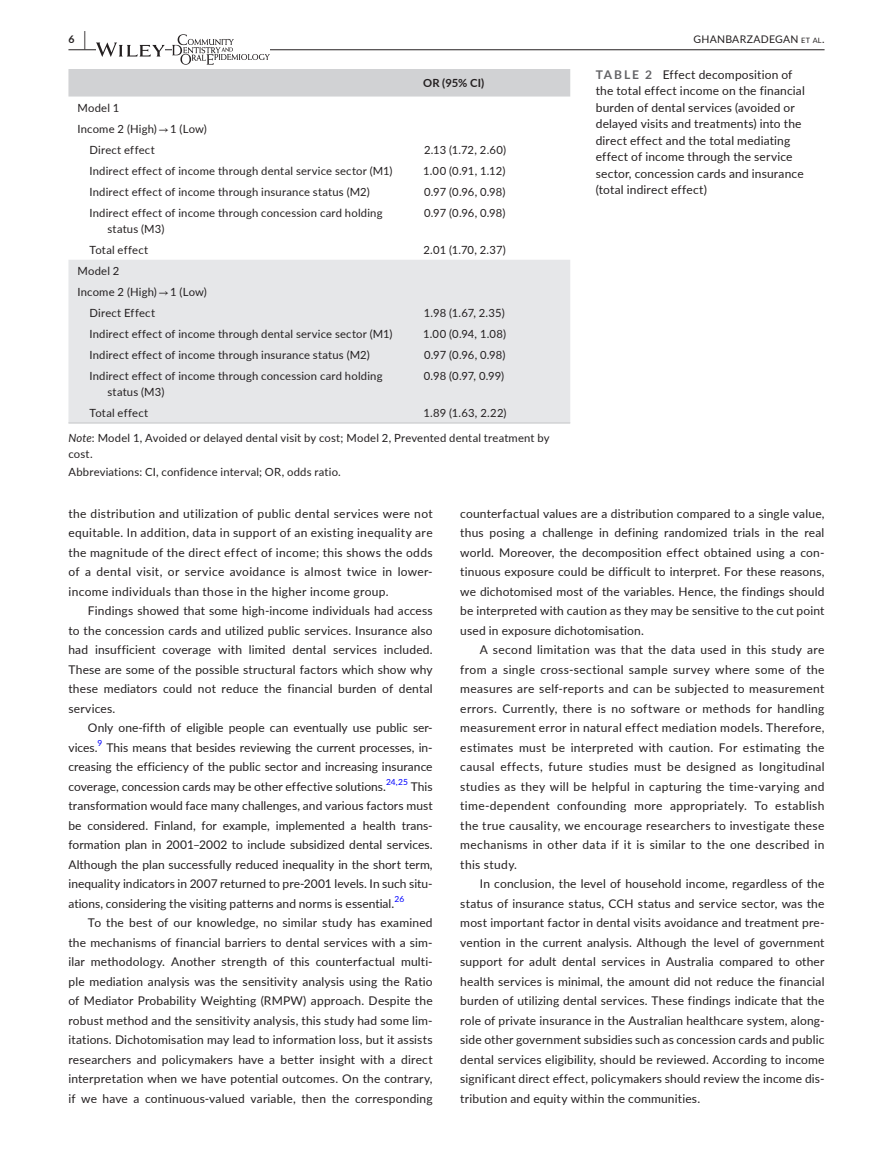
<style>
.page{position:relative;width:893px;height:1174px;background:#fff}
.page>*{position:absolute;margin:0;border:0;box-sizing:border-box;transform-origin:0 0}
.t1{font:12px/19.5px "Lato";letter-spacing:.015em;color:#231f20;text-align:justify}
.t2{font:11.25px/15.8px "Lato";letter-spacing:.015em;color:#231f20}
.t3{font:700 11.25px "Lato";color:#231f20}
.t4{font:10.5px "Lato";letter-spacing:.025em;color:#231f20}
.t5{font:700 10.5px "Lato";color:#231f20}
.t6{font:8.4px "Lato";color:#00f}
.s1{font-size:19.5px}
.s2{font-size:7.35px}
.s3{font-family:"STIX"}
.s4{font-style:italic}
.s5{font-weight:700;color:#636366}
</style>
<div class="page">
<hr style="left:68px;top:49px;width:756px;height:1px;background:#231f20">
<svg style="left:96px;top:42px;width:69px;height:15px"></svg>
<img style="left:172px;top:35px;width:97px;height:30px">
<div style="left:68px;top:69px;width:502px;height:28px;background:#d1d2d4"></div>
<div style="left:68px;top:260px;width:502px;height:162px;background:#e6e7e9"></div>
<hr style="left:68px;top:422px;width:346px;height:2px;background:#d1d2d4">
<hr style="left:414px;top:422px;width:156px;height:2px;background:#d1d2d4">
<p class="t5" style="left:68px;top:31px;width:19px">6 <span class="s1">|</span></p>
<p class="t4" style="left:694px;top:31px;width:132px">GHANBARZADEGAN <span class="s2">et al</span>.</p>
<p class="t3" style="left:423px;top:75px;width:63px">OR (95% CI)</p>
<p class="t2" style="left:77px;top:99px;width:43px">Model 1</p>
<p class="t2" style="left:77px;top:120px;width:131px">Income 2 (High) <span class="s3">→</span> 1 (Low)</p>
<p class="t2" style="left:89px;top:141px;width:67px">Direct effect</p>
<p class="t2" style="left:424px;top:141px;width:84px">2.13 (1.72, 2.60)</p>
<p class="t2" style="left:89px;top:162px;width:305px">Indirect effect of income through dental service sector (M1)</p>
<p class="t2" style="left:423px;top:162px;width:84px">1.00 (0.91, 1.12)</p>
<p class="t2" style="left:89px;top:183px;width:282px">Indirect effect of income through insurance status (M2)</p>
<p class="t2" style="left:424px;top:183px;width:83px">0.97 (0.96, 0.98)</p>
<p class="t2" style="left:107px;top:204px;width:277px;text-indent:-18px">Indirect effect of income through concession card holding status (M3)</p>
<p class="t2" style="left:424px;top:204px;width:83px">0.97 (0.96, 0.98)</p>
<p class="t2" style="left:89px;top:241px;width:60px">Total effect</p>
<p class="t2" style="left:423px;top:241px;width:84px">2.01 (1.70, 2.37)</p>
<p class="t2" style="left:77px;top:262px;width:43px">Model 2</p>
<p class="t2" style="left:77px;top:283px;width:131px">Income 2 (High) <span class="s3">→</span> 1 (Low)</p>
<p class="t2" style="left:89px;top:304px;width:67px">Direct Effect</p>
<p class="t2" style="left:424px;top:304px;width:82px">1.98 (1.67, 2.35)</p>
<p class="t2" style="left:89px;top:325px;width:305px">Indirect effect of income through dental service sector (M1)</p>
<p class="t2" style="left:423px;top:325px;width:85px">1.00 (0.94, 1.08)</p>
<p class="t2" style="left:89px;top:347px;width:282px">Indirect effect of income through insurance status (M2)</p>
<p class="t2" style="left:424px;top:347px;width:83px">0.97 (0.96, 0.98)</p>
<p class="t2" style="left:107px;top:368px;width:277px;text-indent:-18px">Indirect effect of income through concession card holding status (M3)</p>
<p class="t2" style="left:424px;top:368px;width:82px">0.98 (0.97, 0.99)</p>
<p class="t2" style="left:89px;top:404px;width:60px">Total effect</p>
<p class="t2" style="left:423px;top:404px;width:85px">1.89 (1.63, 2.22)</p>
<p class="t2" style="left:68px;top:429px;width:483px"><span class="s4">Note</span>: Model 1, Avoided or delayed dental visit by cost; Model 2, Prevented dental treatment by cost.</p>
<p class="t2" style="left:68px;top:463px;width:274px">Abbreviations: CI, confidence interval; OR, odds ratio.</p>
<p class="t1" style="left:596px;top:66px;width:211px;line-height:16.5px;text-align:left"><span class="s5">TABLE 2</span> Effect decomposition of the total effect income on the financial burden of dental services (avoided or delayed visits and treatments) into the direct effect and the total mediating effect of income through the service sector, concession cards and insurance (total indirect effect)</p>
<p class="t1" style="left:68px;top:503px;width:366px">the distribution and utilization of public dental services were not equitable. In addition, data in support of an existing inequality are the magnitude of the direct effect of income; this shows the odds of a dental visit, or service avoidance is almost twice in lower&shy;income individuals than those in the higher income group.</p>
<p class="t1" style="left:68px;top:600px;width:366px;text-indent:20px">Findings showed that some high-income individuals had access to the concession cards and utilized public services. Insurance also had insufficient coverage with limited dental services included.<br>These are some of the possible structural factors which show why these mediators could not reduce the financial burden of dental services.</p>
<p class="t1" style="left:68px;top:717px;width:366px;text-indent:20px">Only one-fifth of eligible people can eventually use public ser&shy;vices.</p>
<p class="t6" style="left:97px;top:737px;width:6px">9</p>
<p class="t1" style="left:68px;top:737px;width:366px;text-indent:38px">This means that besides reviewing the current processes, in&shy;creasing the efficiency of the public sector and increasing insurance coverage, concession cards may be other effective solutions.</p>
<p class="t6" style="left:386px;top:776px;width:23px">24,25</p>
<p class="t1" style="left:68px;top:776px;width:366px;text-indent:342px">This transformation would face many challenges, and various factors must be considered. Finland, for example, implemented a health trans&shy;formation plan in 2001–2002 to include subsidized dental services.<br>Although the plan successfully reduced inequality in the short term, inequality indicators in 2007 returned to pre-2001 levels. In such situ&shy;ations, considering the visiting patterns and norms is essential.</p>
<p class="t6" style="left:395px;top:893px;width:11px">26</p>
<p class="t1" style="left:68px;top:912px;width:366px;text-indent:20px">To the best of our knowledge, no similar study has examined the mechanisms of financial barriers to dental services with a sim&shy;ilar methodology. Another strength of this counterfactual multi&shy;ple mediation analysis was the sensitivity analysis using the Ratio of Mediator Probability Weighting (RMPW) approach. Despite the robust method and the sensitivity analysis, this study had some lim&shy;itations. Dichotomisation may lead to information loss, but it assists researchers and policymakers have a better insight with a direct interpretation when we have potential outcomes. On the contrary, if we have a continuous-valued variable, then the corresponding</p>
<p class="t1" style="left:460px;top:503px;width:366px">counterfactual values are a distribution compared to a single value, thus posing a challenge in defining randomized trials in the real world. Moreover, the decomposition effect obtained using a con&shy;tinuous exposure could be difficult to interpret. For these reasons, we dichotomised most of the variables. Hence, the findings should be interpreted with caution as they may be sensitive to the cut point used in exposure dichotomisation.</p>
<p class="t1" style="left:460px;top:639px;width:366px;text-indent:20px">A second limitation was that the data used in this study are from a single cross-sectional sample survey where some of the measures are self-reports and can be subjected to measurement errors. Currently, there is no software or methods for handling measurement error in natural effect mediation models. Therefore, estimates must be interpreted with caution. For estimating the causal effects, future studies must be designed as longitudinal studies as they will be helpful in capturing the time-varying and time-dependent confounding more appropriately. To establish the true causality, we encourage researchers to investigate these mechanisms in other data if it is similar to the one described in this study.</p>
<p class="t1" style="left:460px;top:873px;width:366px;text-indent:20px">In conclusion, the level of household income, regardless of the status of insurance status, CCH status and service sector, was the most important factor in dental visits avoidance and treatment pre&shy;vention in the current analysis. Although the level of government support for adult dental services in Australia compared to other health services is minimal, the amount did not reduce the financial burden of utilizing dental services. These findings indicate that the role of private insurance in the Australian healthcare system, along&shy;side other government subsidies such as concession cards and public dental services eligibility, should be reviewed. According to income significant direct effect, policymakers should review the income dis&shy;tribution and equity within the communities.</p>
</div>
